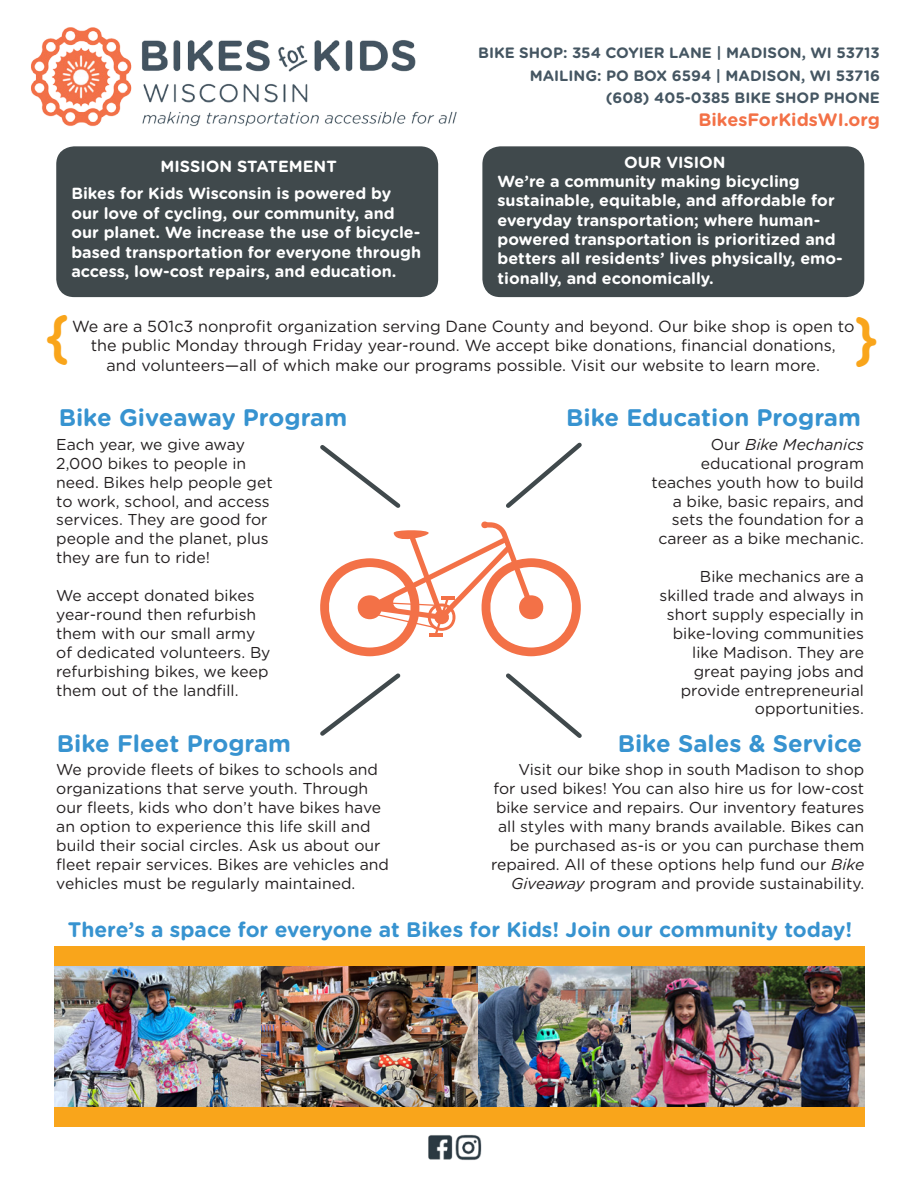
<style>
.page{position:relative;width:918px;height:1188px;background:#fff}
.page>*{position:absolute;margin:0;border:0;box-sizing:border-box;transform-origin:0 0}
.t1{font:700 59.4px "Gotham Rounded";color:#f9a51b;scale:.83 1}
.t2{font:700 24px "Gotham Rounded";color:#3793d0}
.t3{font:700 21px "Gotham Rounded";color:#3793d0}
.t4{font:700 18px "Gotham Rounded";color:#f37147}
.t5{font:700 16.2px/19.4px "Gotham Rounded";color:#fff}
.t6{font:16.2px/19.4px "Gotham Rounded";color:#231f20;text-align:center}
.t7{font:15.75px/18.9px "Gotham Rounded";color:#231f20}
.t8{font:700 15px "Gotham Rounded";color:#455662}
.s1{font-style:italic}
</style>
<div class="page">
<div style="left:56px;top:146px;width:382px;height:151px;background:#40494c;border-radius:18px"></div>
<div style="left:482px;top:146px;width:382px;height:151px;background:#40494c;border-radius:18px"></div>
<img style="left:428px;top:1134px;width:54px;height:26px">
<svg style="left:320px;top:521px;width:261px;height:135px"></svg>
<hr style="left:429px;top:633px;width:13px;height:4px;background:#f37147">
<svg style="left:320px;top:445px;width:81px;height:63px"></svg>
<svg style="left:506px;top:442px;width:76px;height:66px"></svg>
<svg style="left:320px;top:673px;width:81px;height:63px"></svg>
<svg style="left:506px;top:673px;width:76px;height:65px"></svg>
<img style="left:54px;top:965px;width:208px;height:142px">
<img style="left:262px;top:965px;width:370px;height:142px">
<img style="left:632px;top:965px;width:232px;height:142px">
<div style="left:54px;top:946px;width:810px;height:19px;background:#f9a51b"></div>
<div style="left:54px;top:1107px;width:810px;height:19px;background:#f9a51b"></div>
<img style="left:31px;top:27px;width:426px;height:100px">
<p class="t5" style="left:161px;top:156px;width:178px">MISSION STATEMENT</p>
<p class="t5" style="left:71px;top:183px;width:351px">Bikes for Kids Wisconsin is powered by our love of cycling, our community, and our planet. We increase the use of bicycle&shy;based transportation for everyone through access, low-cost repairs, and education.</p>
<p class="t8" style="left:478px;top:42px;width:403px">BIKE SHOP: 354 COYIER LANE | MADISON, WI 53713</p>
<p class="t8" style="left:530px;top:64px;width:352px">MAILING: PO BOX 6594 | MADISON, WI 53716</p>
<p class="t8" style="left:606px;top:87px;width:275px">(608) 405-0385 BIKE SHOP PHONE</p>
<p class="t4" style="left:699px;top:106px;width:183px">BikesForKidsWI.org</p>
<p class="t5" style="left:624px;top:152px;width:103px">OUR VISION</p>
<p class="t5" style="left:498px;top:171px;width:347px">We’re a community making bicycling sustainable, equitable, and affordable for everyday transportation; where human&shy;powered transportation is prioritized and betters all residents’ lives physically, emo&shy;tionally, and economically.</p>
<p class="t1" style="left:45px;top:292px;width:31px">{</p>
<p class="t1" style="left:878px;top:390px;width:31px;rotate:-180deg">{</p>
<p class="t6" style="left:72px;top:316px;width:784px">We are a 501c3 nonprofit organization serving Dane County and beyond. Our bike shop is open to the public Monday through Friday year-round. We accept bike donations, financial donations,</p>
<p class="t6" style="left:107px;top:354px;width:715px">and volunteers—all of which make our programs possible. Visit our website to learn more.</p>
<p class="t2" style="left:59px;top:400px;width:290px">Bike Giveaway Program</p>
<p class="t7" style="left:56px;top:434px;width:218px">Each year, we give away<br>2,000 bikes to people in need. Bikes help people get to work, school, and access services. They are good for people and the planet, plus they are fun to ride!</p>
<p class="t7" style="left:56px;top:585px;width:216px">We accept donated bikes year-round then refurbish them with our small army of dedicated volunteers. By refurbishing bikes, we keep them out of the landfill.</p>
<p class="t2" style="left:57px;top:726px;width:236px">Bike Fleet Program</p>
<p class="t7" style="left:56px;top:760px;width:334px">We provide fleets of bikes to schools and organizations that serve youth. Through our fleets, kids who don’t have bikes have an option to experience this life skill and build their social circles. Ask us about our fleet repair services. Bikes are vehicles and vehicles must be regularly maintained.</p>
<p class="t2" style="left:566px;top:400px;width:296px">Bike Education Program</p>
<p class="t7" style="left:652px;top:434px;width:214px;text-align:right">Our <span class="s1">Bike Mechanics </span>educational program teaches youth how to build a bike, basic repairs, and sets the foundation for a career as a bike mechanic.</p>
<p class="t7" style="left:660px;top:566px;width:206px;text-align:right">Bike mechanics are a skilled trade and always in short supply especially in bike-loving communities like Madison. They are great paying jobs and provide entrepreneurial opportunities.</p>
<p class="t2" style="left:618px;top:726px;width:246px">Bike Sales &amp; Service</p>
<p class="t7" style="left:491px;top:760px;width:375px;text-align:right">Visit our bike shop in south Madison to shop<br>for used bikes! You can also hire us for low-cost bike service and repairs. Our inventory features all styles with many brands available. Bikes can be purchased as-is or you can purchase them repaired. All of these options help fund our <span class="s1">Bike Giveaway</span> program and provide sustainability.</p>
<p class="t3" style="left:68px;top:914px;width:786px">There’s a space for everyone at Bikes for Kids! Join our community today!</p>
</div>
